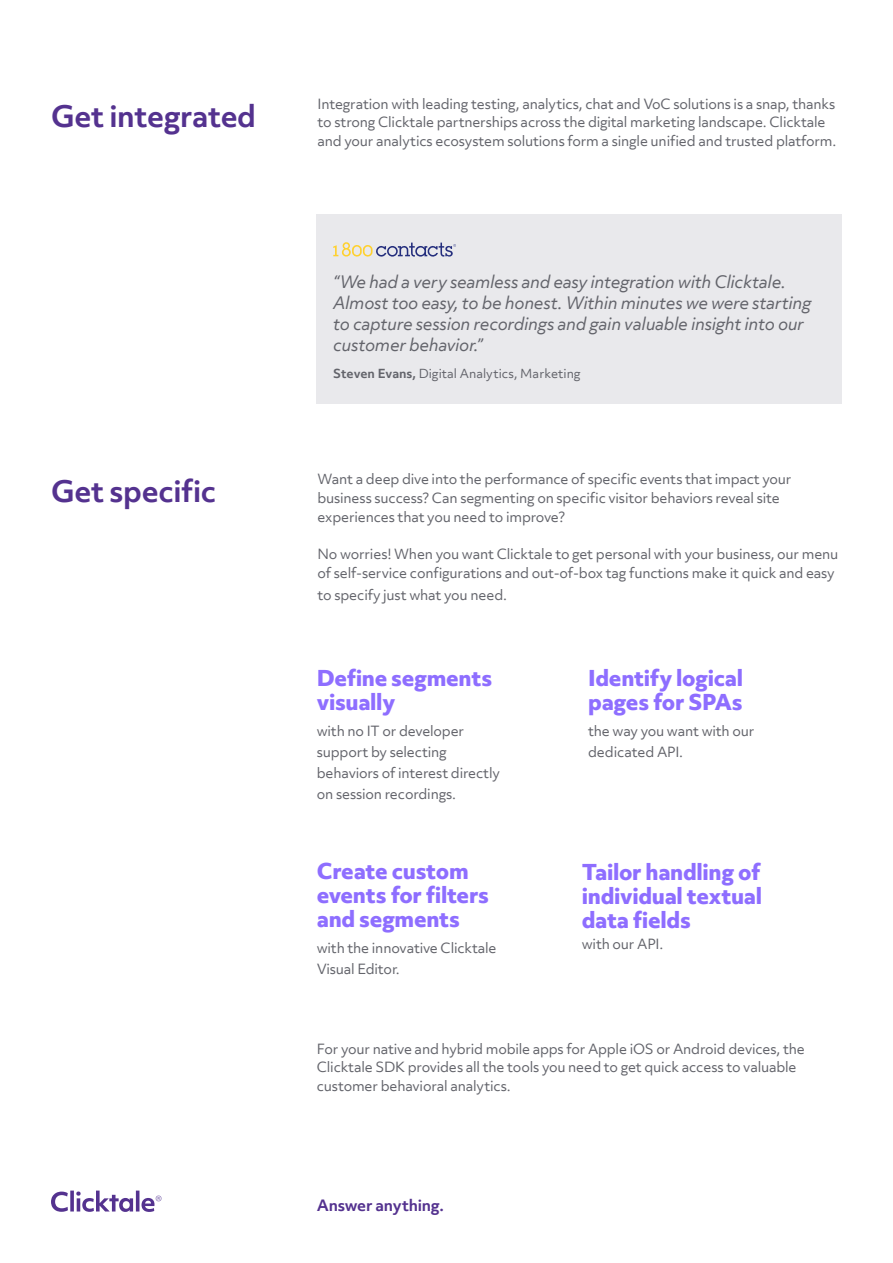
<style>
.page{position:relative;width:893px;height:1263px;background:#fff}
.page>*{position:absolute;margin:0;border:0;box-sizing:border-box;transform-origin:0 0}
.t1{font:700 28.5px "Objektiv Mk 3";letter-spacing:-.015em;color:#54328f}
.t2{font:800 21px/24px "Objektiv Mk 3";letter-spacing:-.015em;color:#8e6eff}
.t3{font:italic 16.5px/21px "Objektiv Mk 3";letter-spacing:-.02em;color:#63646b}
.t4{font:700 15px "Objektiv Mk 3";letter-spacing:-.015em;color:#54328f}
.t5{font:13.5px/18.8px "Objektiv Mk 3";letter-spacing:-.015em;color:#63646b}
.t6{font:12px "Objektiv Mk 3";color:#63646b}
.s1{font-weight:700}
</style>
<div class="page">
<svg style="left:51px;top:1190px;width:111px;height:22px"></svg>
<div style="left:317px;top:215px;width:525px;height:189px;background:#e9e9ec"></div>
<svg style="left:333px;top:242px;width:123px;height:15px"></svg>
<h1 class="t1" style="left:51px;top:96px;width:207px">Get integrated</h1>
<h1 class="t1" style="left:51px;top:471px;width:167px">Get specific</h1>
<p class="t5" style="left:317px;top:94px;width:520px">Integration with leading testing, analytics, chat and VoC solutions is a snap, thanks to strong Clicktale partnerships across the digital marketing landscape. Clicktale and your analytics ecosystem solutions form a single unified and trusted platform.</p>
<p class="t3" style="left:333px;top:271px;width:480px">“We had a very seamless and easy integration with Clicktale.<br>Almost too easy, to be honest. Within minutes we were starting to capture session recordings and gain valuable insight into our customer behavior.”</p>
<p class="t6" style="left:333px;top:365px;width:249px"><span class="s1">Steven Evans,</span> Digital Analytics, Marketing</p>
<p class="t5" style="left:317px;top:469px;width:476px">Want a deep dive into the performance of specific events that impact your business success? Can segmenting on specific visitor behaviors reveal site experiences that you need to improve?</p>
<p class="t5" style="left:317px;top:544px;width:522px">No worries! When you want Clicktale to get personal with your business, our menu of self-service configurations and out-of-box tag functions make it quick and easy</p>
<p class="t5" style="left:317px;top:586px;width:191px">to specify just what you need.</p>
<h2 class="t2" style="left:317px;top:666px;width:177px">Define segments visually</h2>
<p class="t5" style="left:317px;top:720px;width:185px;line-height:21px">with no IT or developer support by selecting behaviors of interest directly on session recordings.</p>
<h2 class="t2" style="left:317px;top:859px;width:174px">Create custom events for filters and segments</h2>
<p class="t5" style="left:317px;top:937px;width:181px;line-height:21px">with the innovative Clicktale<br>Visual Editor.</p>
<h2 class="t2" style="left:588px;top:666px;width:156px">Identify logical pages for SPAs</h2>
<p class="t5" style="left:588px;top:720px;width:168px;line-height:21px">the way you want with our dedicated API.</p>
<h2 class="t2" style="left:582px;top:859px;width:182px;text-align:justify">Tailor handling of individual textual data fields</h2>
<p class="t5" style="left:582px;top:934px;width:83px">with our API.</p>
<p class="t5" style="left:317px;top:1039px;width:489px">For your native and hybrid mobile apps for Apple iOS or Android devices, the<br>Clicktale SDK provides all the tools you need to get quick access to valuable customer behavioral analytics.</p>
<p class="t4" style="left:317px;top:1195px;width:129px">Answer anything.</p>
</div>
